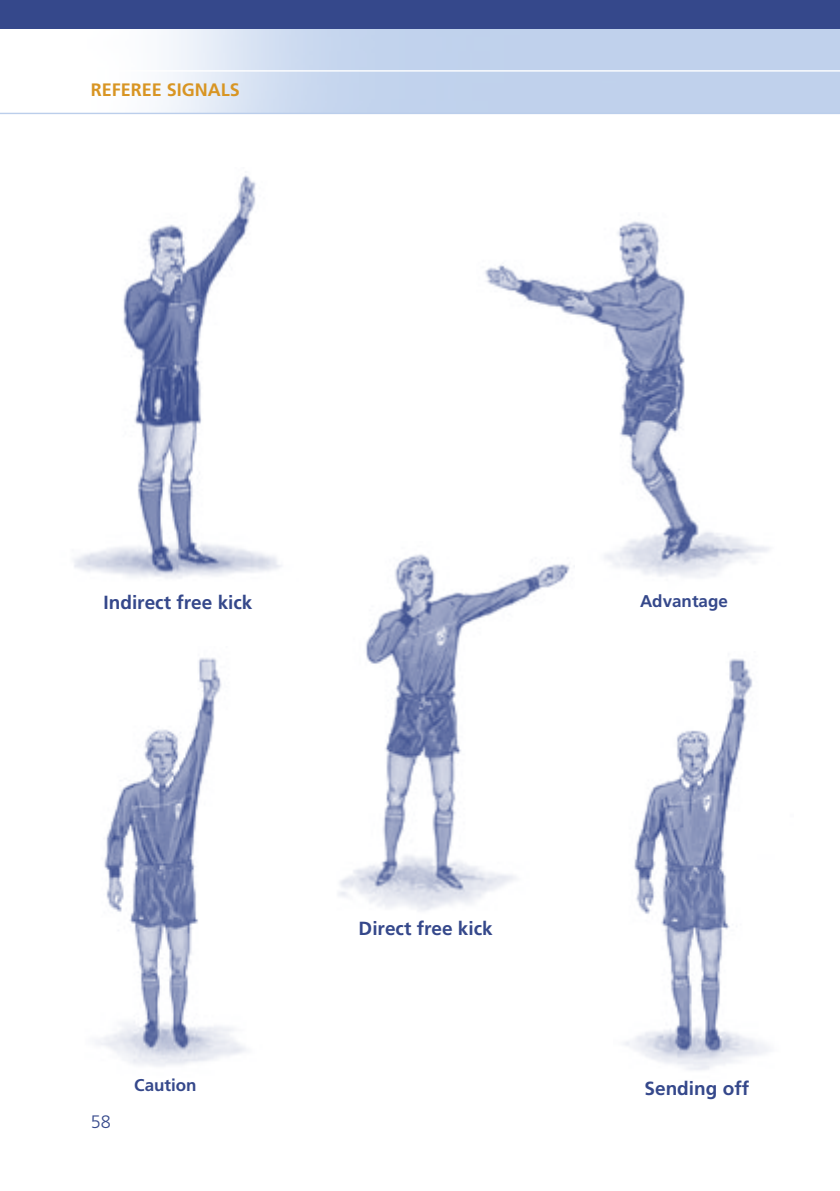
<style>
.page{position:relative;width:840px;height:1191px;background:#fff}
.page>*{position:absolute;margin:0;border:0;box-sizing:border-box;transform-origin:0 0}
.Fliesstext_Frutiger{font:700 19px "Frutiger";color:#35488b}
.Kapitel_Head{font:700 18px "Frutiger";color:#d89523}
.t1{font:300 18px "Frutiger";color:#35488b}
.Legende_Linksbündig{font:700 17px "Frutiger";color:#35488b}
</style>
<div class="page">
<img style="left:0;top:28px;width:840px;height:85px">
<div style="left:0;top:0;width:839px;height:28px;background:#35488b"></div>
<hr style="left:0;top:70px;width:839px;height:2px;background:#fff">
<hr style="left:0;top:113px;width:839px;height:1px;background:#bbceeb">
<svg style="left:839px;top:0;width:1px;height:28px"></svg>
<img style="left:74px;top:175px;width:208px;height:404px">
<img style="left:96px;top:658px;width:150px;height:408px">
<img style="left:624px;top:658px;width:145px;height:412px">
<img style="left:485px;top:221px;width:285px;height:357px">
<img style="left:338px;top:541px;width:236px;height:370px">
<p class="Kapitel_Head" style="left:91px;top:79px;width:151px">REFEREE SIGNALS</p>
<p class="Fliesstext_Frutiger" style="left:103px;top:591px;width:150px">Indirect free kick</p>
<p class="Legende_Linksbündig" style="left:639px;top:591px;width:89px">Advantage</p>
<p class="t1" style="left:91px;top:1111px;width:22px">58</p>
<p class="Legende_Linksbündig" style="left:134px;top:1075px;width:64px">Caution</p>
<p class="Fliesstext_Frutiger" style="left:358px;top:916px;width:136px">Direct free kick</p>
<p class="Fliesstext_Frutiger" style="left:644px;top:1077px;width:106px">Sending off</p>
</div>
